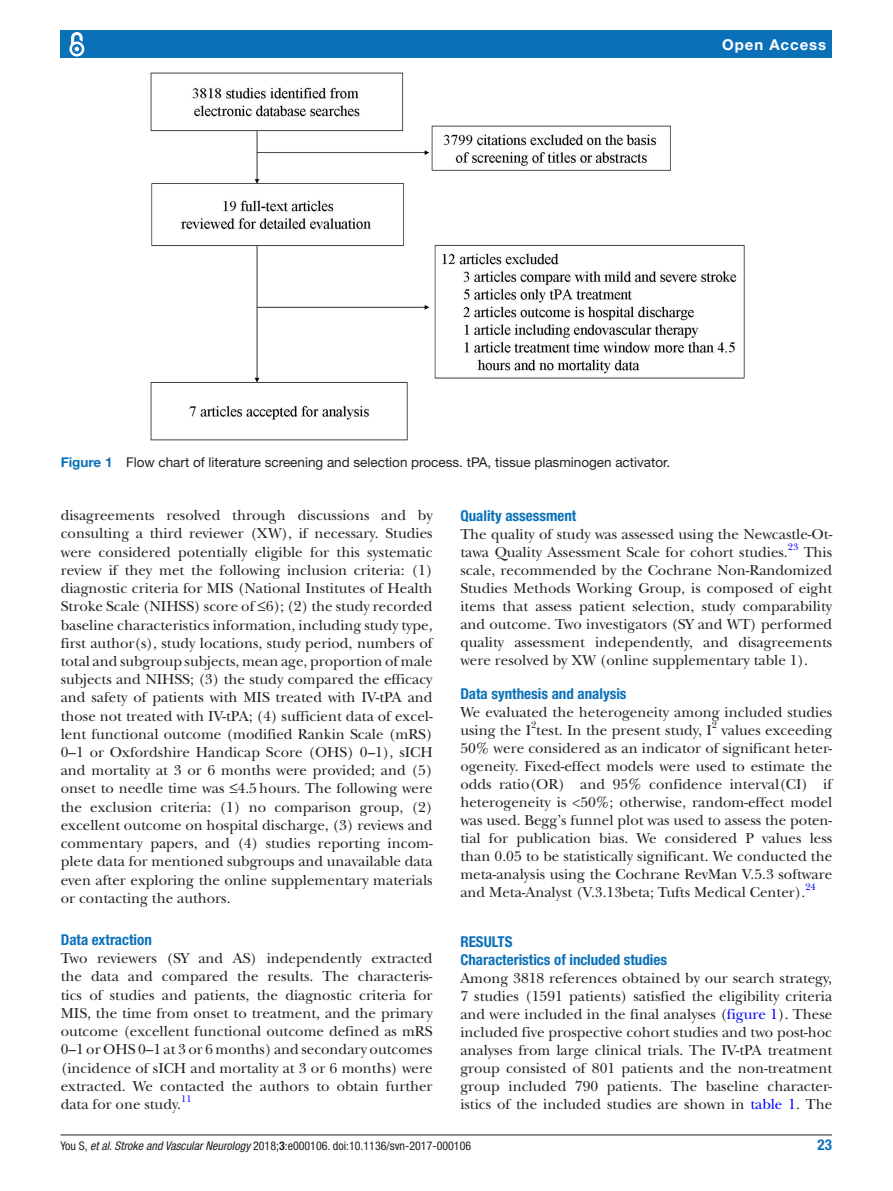
<style>
.page{position:relative;width:893px;height:1191px;background:#fff}
.page>*{position:absolute;margin:0;border:0;box-sizing:border-box;transform-origin:0 0}
.t1{font:15px/18.1px "New Baskerville";color:#231f20;text-align:justify}
.t2{font:700 condensed 15px/18px "Helvetica Neue LT Std";color:#0a71b9}
.t3{font:700 15px "Helvetica Neue LT Std";letter-spacing:.065em;color:#fff}
.t4{font:13.5px "Helvetica Neue LT Std";color:#231f20}
.t5{font:condensed 12px "Helvetica Neue LT Std";color:#231f20}
.t6{font:9.9px "New Baskerville";color:#00f}
.t7{font:9.9px "New Baskerville";color:#231f20}
.s1{font-weight:700;color:#0a71b9}
.s2{color:#00f}
.s3{font-style:italic}
.s4{font-weight:700}
</style>
<div class="page">
<hr style="left:61px;top:1134px;width:771px;height:1px;background:#231f20">
<div style="left:61px;top:31px;width:771px;height:27px;background:#0a71b9"></div>
<svg style="left:69px;top:32px;width:16px;height:25px"></svg>
<div style="left:73px;top:45px;width:7px;height:8px;border:1px solid #0a71b9;border-radius:50%"></div>
<img style="left:150px;top:73px;width:594px;height:368px">
<p class="t3" style="left:722px;top:35px;width:106px">Open Access</p>
<p class="t4" style="left:61px;top:454px;width:611px"><span class="s1">Figure 1</span> Flow chart of literature screening and selection process. tPA, tissue plasminogen activator.</p>
<p class="t1" style="left:61px;top:506px;width:373px">disagreements resolved through discussions and by consulting a third reviewer (XW), if necessary. Studies were considered potentially eligible for this systematic review if they met the following inclusion criteria: (1) diagnostic criteria for MIS (National Institutes of Health Stroke Scale (NIHSS) score of ≤6); (2) the study recorded baseline characteristics information, including study type, first author(s), study locations, study period, numbers of total and subgroup subjects, mean age, proportion of male subjects and NIHSS; (3) the study compared the efficacy and safety of patients with MIS treated with IV-tPA and those not treated with IV-tPA; (4) sufficient data of excel&shy;lent functional outcome (modified Rankin Scale (mRS)<br>0–1 or Oxfordshire Handicap Score (OHS) 0–1), sICH and mortality at 3 or 6 months were provided; and (5) onset to needle time was ≤4.5hours. The following were the exclusion criteria: (1) no comparison group, (2) excellent outcome on hospital discharge, (3) reviews and commentary papers, and (4) studies reporting incom&shy;plete data for mentioned subgroups and unavailable data even after exploring the online supplementary materials or contacting the authors.</p>
<p class="t2" style="left:61px;top:930px;width:93px">Data extraction</p>
<p class="t1" style="left:61px;top:949px;width:373px">Two reviewers (SY and AS) independently extracted the data and compared the results. The characteris&shy;tics of studies and patients, the diagnostic criteria for MIS, the time from onset to treatment, and the primary outcome (excellent functional outcome defined as mRS 0–1 or OHS 0–1 at 3 or 6 months) and secondary outcomes (incidence of sICH and mortality at 3 or 6 months) were extracted. We contacted the authors to obtain further data for one study.</p>
<p class="t6" style="left:181px;top:1093px;width:12px">11</p>
<p class="t2" style="left:460px;top:506px;width:118px">Quality assessment</p>
<p class="t1" style="left:460px;top:525px;width:373px">The quality of study was assessed using the Newcastle-Ot&shy;tawa Quality Assessment Scale for cohort studies.</p>
<p class="t6" style="left:788px;top:541px;width:12px">23</p>
<p class="t1" style="left:460px;top:543px;width:373px;text-indent:343px">This scale, recommended by the Cochrane Non-Randomized Studies Methods Working Group, is composed of eight items that assess patient selection, study comparability and outcome. Two investigators (SY and WT) performed quality assessment independently, and disagreements were resolved by XW (online supplementary table 1).</p>
<p class="t2" style="left:460px;top:684px;width:168px">Data synthesis and analysis</p>
<p class="t1" style="left:460px;top:703px;width:373px">We evaluated the heterogeneity among included studies using the I<sup>2</sup>test. In the present study, I</p>
<p class="t7" style="left:712px;top:719px;width:7px">2</p>
<p class="t1" style="left:460px;top:721px;width:373px;text-indent:261px">values exceeding 50% were considered as an indicator of significant heter&shy;ogeneity. Fixed-effect models were used to estimate the odds ratio(OR) and 95% confidence interval(CI) if heterogeneity is &lt;50%; otherwise, random-effect model was used. Begg’s funnel plot was used to assess the poten&shy;tial for publication bias. We considered P values less than 0.05 to be statistically significant. We conducted the meta-analysis using the Cochrane RevMan V.5.3 software and Meta-Analyst (V.3.13beta; Tufts Medical Center).<sup>24</sup></p>
<p class="t2" style="left:460px;top:932px;width:208px">Results<br>Characteristics of included studies</p>
<p class="t1" style="left:460px;top:969px;width:373px">Among 3818 references obtained by our search strategy, 7 studies (1591 patients) satisfied the eligibility criteria and were included in the final analyses (<span class="s2">figure 1</span>). These included five prospective cohort studies and two post-hoc analyses from large clinical trials. The IV-tPA treatment group consisted of 801 patients and the non-treatment group included 790 patients. The baseline character&shy;istics of the included studies are shown in <span class="s2">table 1</span>. The</p>
<p class="t5" style="left:61px;top:1138px;width:412px">You S, <span class="s3">et al</span>. <span class="s3">Stroke and Vascular Neurology</span> 2018;<span class="s4">3</span>:e000106. doi:10.1136/svn-2017-000106</p>
<p class="t2" style="left:818px;top:1135px;width:16px">23</p>
</div>
